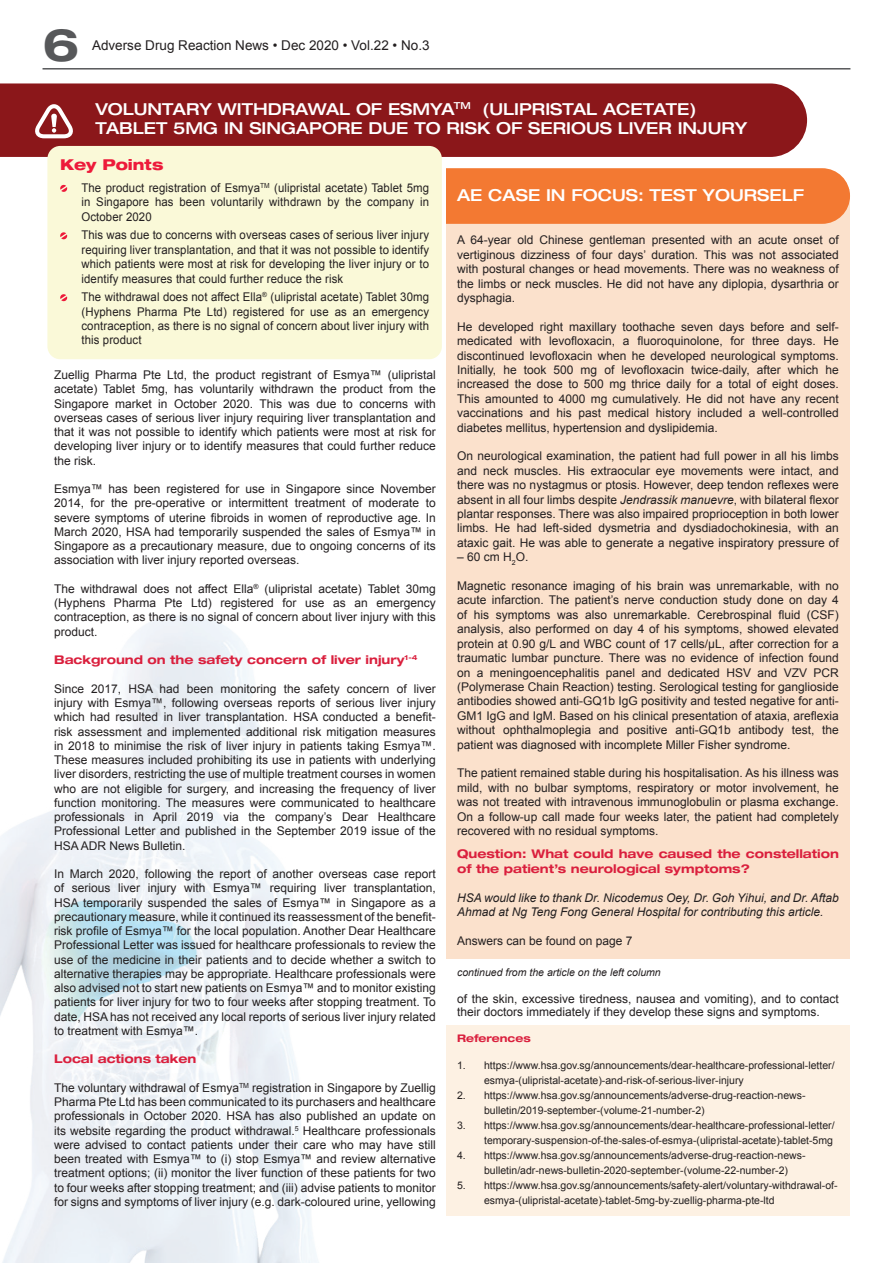
<style>
.page{position:relative;width:893px;height:1263px;background:#fff}
.page>*{position:absolute;margin:0;border:0;box-sizing:border-box;transform-origin:0 0}
.t1{font:700 expanded 45px "Helvetica Neue LT Std";color:#57585a}
.t2{font:500 expanded 16.5px/19.8px "Helvetica Neue LT Std";color:#fff}
.t3{font:800 expanded 15px "Helvetica Neue LT Std";color:#ed1a3a}
.t4{font:13.5px "Arial";color:#231f20}
.t5{font:12px/14.2px "Arial";color:#231f20;text-align:justify}
.t6{font:12px/14.4px "Arial";color:#231f20;text-align:justify;scale:.95 1}
.t7{font:700 expanded 12px/14.4px "Helvetica Neue LT Std";color:#da1f3d}
.t8{font:italic 12px/14.4px "Arial";color:#231f20}
.t9{font:10.5px/15px "Arial";color:#231f20}
.t10{font:italic 10.5px "Arial";color:#231f20}
.t11{font:700 expanded 10.5px "Helvetica Neue LT Std";color:#da1f3d}
.s1{font-style:italic}
</style>
<div class="page">
<div style="left:0;top:83px;width:807px;height:74px;background:#8b171a"></div>
<div style="left:446px;top:189px;width:404px;height:769px;background:#fbe1cc"></div>
<div style="left:446px;top:168px;width:404px;height:56px;background:#f37932"></div>
<img style="left:0;top:616px;width:457px;height:647px">
<div style="left:446px;top:1025px;width:404px;height:191px;background:#fdf1e3"></div>
<hr style="left:43px;top:68px;width:807px;height:2px;background:#57585a">
<svg style="left:30px;top:105px;width:44px;height:35px"></svg>
<div style="left:47px;top:146px;width:395px;height:213px;background:#faf9d8;border-radius:13px"></div>
<svg style="left:60px;top:184px;width:8px;height:8px"></svg>
<svg style="left:60px;top:232px;width:8px;height:8px"></svg>
<svg style="left:60px;top:294px;width:8px;height:8px"></svg>
<p class="t1" style="left:43px;top:17px;width:38px">6</p>
<p class="t4" style="left:92px;top:36px;width:339px">Adverse Drug Reaction News • Dec 2020 • Vol.22 • No.3</p>
<p class="t2" style="left:95px;top:98px;width:654px">VOLUNTARY WITHDRAWAL OF ESMYA<sup>TM</sup> (ULIPRISTAL ACETATE)<br>TABLET 5MG IN SINGAPORE DUE TO RISK OF SERIOUS LIVER INJURY</p>
<p class="t3" style="left:60px;top:155px;width:105px">Key Points</p>
<p class="t6" style="left:81px;top:181px;width:367px">The product registration of Esmya<sup>TM</sup> (ulipristal acetate) Tablet 5mg in Singapore has been voluntarily withdrawn by the company in October 2020</p>
<p class="t6" style="left:81px;top:228px;width:367px">This was due to concerns with overseas cases of serious liver injury requiring liver transplantation, and that it was not possible to identify which patients were most at risk for developing the liver injury or to identify measures that could further reduce the risk</p>
<p class="t6" style="left:81px;top:290px;width:367px">The withdrawal does not affect Ella<sup>®</sup> (ulipristal acetate) Tablet 30mg (Hyphens Pharma Pte Ltd) registered for use as an emergency contraception, as there is no signal of concern about liver injury with this product</p>
<p class="t5" style="left:54px;top:368px;width:383px">Zuellig Pharma Pte Ltd, the product registrant of Esmya™ (ulipristal acetate) Tablet 5mg, has voluntarily withdrawn the product from the Singapore market in October 2020. This was due to concerns with overseas cases of serious liver injury requiring liver transplantation and that it was not possible to identify which patients were most at risk for developing liver injury or to identify measures that could further reduce the risk.</p>
<p class="t5" style="left:54px;top:482px;width:383px">Esmya™ has been registered for use in Singapore since November 2014, for the pre-operative or intermittent treatment of moderate to severe symptoms of uterine fibroids in women of reproductive age. In March 2020, HSA had temporarily suspended the sales of Esmya™ in Singapore as a precautionary measure, due to ongoing concerns of its association with liver injury reported overseas.</p>
<p class="t5" style="left:54px;top:582px;width:383px">The withdrawal does not affect Ella<sup>®</sup> (ulipristal acetate) Tablet 30mg (Hyphens Pharma Pte Ltd) registered for use as an emergency contraception, as there is no signal of concern about liver injury with this product.</p>
<p class="t7" style="left:54px;top:652px;width:365px">Background on the safety concern of liver injury<sup>1-4</sup></p>
<p class="t5" style="left:54px;top:681px;width:383px">Since 2017, HSA had been monitoring the safety concern of liver injury with Esmya™, following overseas reports of serious liver injury which had resulted in liver transplantation. HSA conducted a benefit&shy;risk assessment and implemented additional risk mitigation measures in 2018 to minimise the risk of liver injury in patients taking Esmya™.<br>These measures included prohibiting its use in patients with underlying liver disorders, restricting the use of multiple treatment courses in women who are not eligible for surgery, and increasing the frequency of liver function monitoring. The measures were communicated to healthcare professionals in April 2019 via the company’s Dear Healthcare Professional Letter and published in the September 2019 issue of the HSA ADR News Bulletin.</p>
<p class="t5" style="left:54px;top:867px;width:383px">In March 2020, following the report of another overseas case report of serious liver injury with Esmya™ requiring liver transplantation, HSA temporarily suspended the sales of Esmya™ in Singapore as a precautionary measure, while it continued its reassessment of the benefit&shy;risk profile of Esmya™ for the local population. Another Dear Healthcare Professional Letter was issued for healthcare professionals to review the use of the medicine in their patients and to decide whether a switch to alternative therapies may be appropriate. Healthcare professionals were also advised not to start new patients on Esmya™ and to monitor existing patients for liver injury for two to four weeks after stopping treatment. To date, HSA has not received any local reports of serious liver injury related to treatment with Esmya™.</p>
<p class="t7" style="left:54px;top:1051px;width:144px">Local actions taken</p>
<p class="t5" style="left:54px;top:1080px;width:383px">The voluntary withdrawal of Esmya<sup>TM</sup> registration in Singapore by Zuellig Pharma Pte Ltd has been communicated to its purchasers and healthcare professionals in October 2020. HSA has also published an update on its website regarding the product withdrawal.<sup>5</sup> Healthcare professionals were advised to contact patients under their care who may have still been treated with Esmya™ to (i) stop Esmya™ and review alternative treatment options; (ii) monitor the liver function of these patients for two to four weeks after stopping treatment; and (iii) advise patients to monitor for signs and symptoms of liver injury (e.g. dark-coloured urine, yellowing</p>
<p class="t2" style="left:457px;top:185px;width:348px">AE CASE IN FOCUS: TEST YOURSELF</p>
<p class="t5" style="left:457px;top:233px;width:383px">A 64-year old Chinese gentleman presented with an acute onset of vertiginous dizziness of four days’ duration. This was not associated with postural changes or head movements. There was no weakness of the limbs or neck muscles. He did not have any diplopia, dysarthria or dysphagia.</p>
<p class="t5" style="left:457px;top:320px;width:383px">He developed right maxillary toothache seven days before and self&shy;medicated with levofloxacin, a fluoroquinolone, for three days. He discontinued levofloxacin when he developed neurological symptoms.<br>Initially, he took 500 mg of levofloxacin twice-daily, after which he increased the dose to 500 mg thrice daily for a total of eight doses.<br>This amounted to 4000 mg cumulatively. He did not have any recent vaccinations and his past medical history included a well-controlled diabetes mellitus, hypertension and dyslipidemia.</p>
<p class="t5" style="left:457px;top:449px;width:383px">On neurological examination, the patient had full power in all his limbs and neck muscles. His extraocular eye movements were intact, and there was no nystagmus or ptosis. However, deep tendon reflexes were absent in all four limbs despite <span class="s1">Jendrassik manuevre</span>, with bilateral flexor plantar responses. There was also impaired proprioception in both lower limbs. He had left-sided dysmetria and dysdiadochokinesia, with an ataxic gait. He was able to generate a negative inspiratory pressure of</p>
<p class="t5" style="left:457px;top:550px;width:73px">– 60 cm H<sub>2</sub>O.</p>
<p class="t5" style="left:457px;top:579px;width:383px">Magnetic resonance imaging of his brain was unremarkable, with no acute infarction. The patient’s nerve conduction study done on day 4 of his symptoms was also unremarkable. Cerebrospinal fluid (CSF) analysis, also performed on day 4 of his symptoms, showed elevated protein at 0.90 g/L and WBC count of 17 cells/µL, after correction for a traumatic lumbar puncture. There was no evidence of infection found on a meningoencephalitis panel and dedicated HSV and VZV PCR (Polymerase Chain Reaction) testing. Serological testing for ganglioside antibodies showed anti-GQ1b IgG positivity and tested negative for anti-GM1 IgG and IgM. Based on his clinical presentation of ataxia, areflexia without ophthalmoplegia and positive anti-GQ1b antibody test, the patient was diagnosed with incomplete Miller Fisher syndrome.</p>
<p class="t5" style="left:457px;top:766px;width:383px">The patient remained stable during his hospitalisation. As his illness was mild, with no bulbar symptoms, respiratory or motor involvement, he was not treated with intravenous immunoglobulin or plasma exchange.<br>On a follow-up call made four weeks later, the patient had completely recovered with no residual symptoms.</p>
<p class="t7" style="left:457px;top:846px;width:383px">Question: What could have caused the constellation of the patient’s neurological symptoms?</p>
<p class="t8" style="left:457px;top:890px;width:383px">HSA would like to thank Dr. Nicodemus Oey, Dr. Goh Yihui, and Dr. Aftab<br>Ahmad at Ng Teng Fong General Hospital for contributing this article.</p>
<p class="t5" style="left:457px;top:933px;width:177px">Answers can be found on page 7</p>
<p class="t10" style="left:457px;top:965px;width:205px">continued from the article on the left column</p>
<p class="t5" style="left:457px;top:992px;width:383px;line-height:13.5px">of the skin, excessive tiredness, nausea and vomiting), and to contact their doctors immediately if they develop these signs and symptoms.</p>
<p class="t11" style="left:457px;top:1031px;width:75px">References</p>
<p class="t9" style="left:484px;top:1057px;width:352px;text-indent:-27px">1. https://www.hsa.gov.sg/announcements/dear-healthcare-professional-letter/ esmya-(ulipristal-acetate)-and-risk-of-serious-liver-injury</p>
<p class="t9" style="left:484px;top:1087px;width:323px;text-indent:-27px">2. https://www.hsa.gov.sg/announcements/adverse-drug-reaction-news&shy;bulletin/2019-september-(volume-21-number-2)</p>
<p class="t9" style="left:457px;top:1117px;width:379px;text-align:right">3. https://www.hsa.gov.sg/announcements/dear-healthcare-professional-letter/ temporary-suspension-of-the-sales-of-esmya-(ulipristal-acetate)-tablet-5mg</p>
<p class="t9" style="left:484px;top:1147px;width:323px;text-indent:-27px">4. https://www.hsa.gov.sg/announcements/adverse-drug-reaction-news&shy;bulletin/adr-news-bulletin-2020-september-(volume-22-number-2)</p>
<p class="t9" style="left:484px;top:1177px;width:355px;text-indent:-27px">5. https://www.hsa.gov.sg/announcements/safety-alert/voluntary-withdrawal-of&shy;esmya-(ulipristal-acetate)-tablet-5mg-by-zuellig-pharma-pte-ltd</p>
</div>
